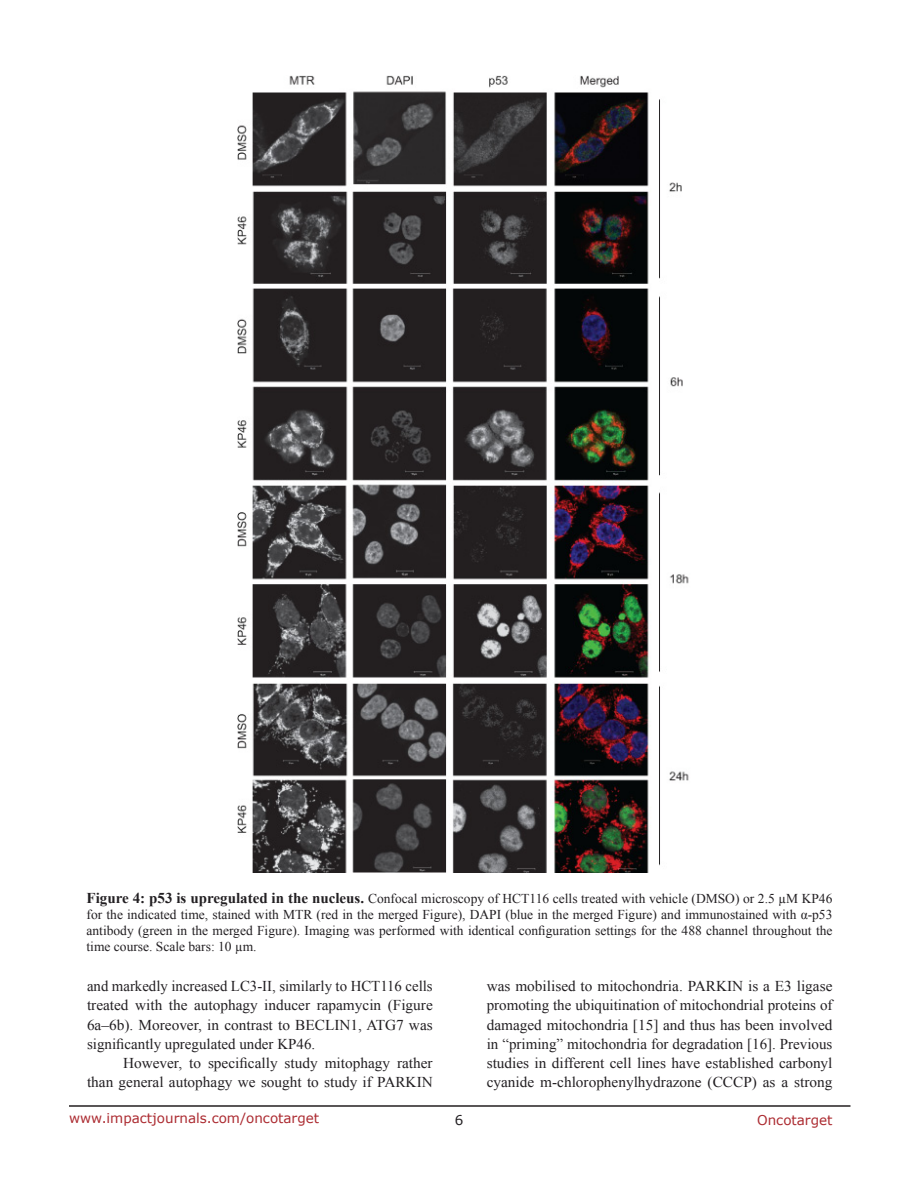
<style>
.page{position:relative;width:918px;height:1188px;background:#fff}
.page>*{position:absolute;margin:0;border:0;box-sizing:border-box;transform-origin:0 0}
.BodyText{font:15px/19.2px "Times New Roman";color:#221f22;text-align:justify}
.FigureText{font:13.5px/16.2px "Times New Roman";color:#221f22;text-align:justify}
.t1{font:13.5px "Verdana";color:#ac2b31}
.t2{font:13.5px "Verdana";color:#221f22}
.s1{font-weight:700;font-size:15px}
</style>
<div class="page">
<hr style="left:69px;top:1105px;width:781px;height:2px;background:#231f20">
<img style="left:238px;top:76px;width:451px;height:797px">
<p class="FigureText" style="left:87px;top:890px;width:747px"><span class="s1">Figure 4: p53 is upregulated in the nucleus.</span> Confocal microscopy of HCT116 cells treated with vehicle (DMSO) or 2.5 µM KP46 for the indicated time, stained with MTR (red in the merged Figure), DAPI (blue in the merged Figure) and immunostained with α-p53 antibody (green in the merged Figure). Imaging was performed with identical configuration settings for the 488 channel throughout the time course. Scale bars: 10 µm.</p>
<p class="BodyText" style="left:87px;top:976px;width:347px">and markedly increased LC3-II, similarly to HCT116 cells treated with the autophagy inducer rapamycin (Figure 6a–6b). Moreover, in contrast to BECLIN1, ATG7 was significantly upregulated under KP46.</p>
<p class="BodyText" style="left:87px;top:1053px;width:347px;text-align:right">However, to specifically study mitophagy rather<br>than general autophagy we sought to study if PARKIN</p>
<p class="BodyText" style="left:487px;top:976px;width:347px">was mobilised to mitochondria. PARKIN is a E3 ligase promoting the ubiquitination of mitochondrial proteins of damaged mitochondria [15] and thus has been involved in “priming” mitochondria for degradation [16]. Previous studies in different cell lines have established carbonyl cyanide m-chlorophenylhydrazone (CCCP) as a strong</p>
<p class="t1" style="left:69px;top:1110px;width:252px">www.impactjournals.com/oncotarget</p>
<p class="t2" style="left:455px;top:1111px;width:10px">6</p>
<p class="t1" style="left:757px;top:1111px;width:77px">Oncotarget</p>
</div>
